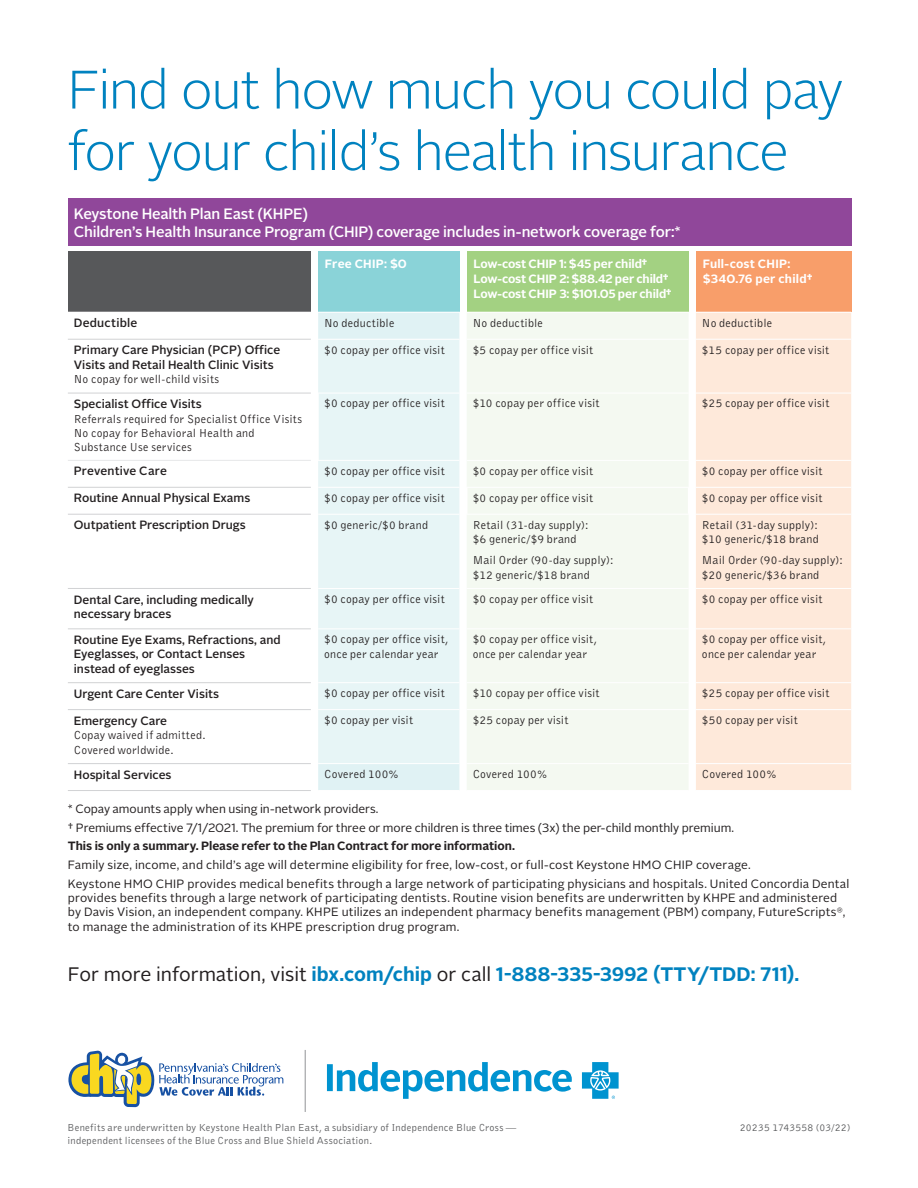
<style>
.page{position:relative;width:918px;height:1188px;background:#fff}
.page>*{position:absolute;margin:0;border:0;box-sizing:border-box;transform-origin:0 0}
.t1{font:300 54px/61.5px "Alright Sans";letter-spacing:-.03em;color:#0082bf}
.t2{font:700 19.5px "Alright Sans";letter-spacing:-.005em;color:#0082bf}
.t3{font:500 15px/18px "Alright Sans";letter-spacing:-.015em;color:#fff}
.t4{font:12px/14.4px "Bell Gothic";letter-spacing:.015em;color:#231f20}
.t5{font:12px/14.4px "Alright Sans";letter-spacing:.015em;color:#231f20}
.t6{font:500 12px/14.4px "Alright Sans";color:#231f20}
.t7{font:12px/18.8px "Alright Sans";letter-spacing:-.005em;color:#231f20}
.t8{font:700 12px/15px "Alright Sans";letter-spacing:-.01em;color:#fff}
.t9{font:700 12px "Alright Sans";letter-spacing:-.005em;color:#231f20}
.t10{font:700 12px/15px "Alright Sans";letter-spacing:.02em;color:#fff}
.t11{font:700 12px "Alright Sans";letter-spacing:.015em;color:#fff}
.t12{font:500 12px "Alright Sans";letter-spacing:.02em;color:#231f20}
.t13{font:10.5px/12.6px "Bell Gothic";letter-spacing:.025em;color:#57585a}
.s1{font-weight:400;color:#231f20}
</style>
<div class="page">
<div style="left:68px;top:199px;width:783px;height:47px;background:#90479a"></div>
<div style="left:68px;top:252px;width:243px;height:60px;background:#57585a"></div>
<div style="left:318px;top:252px;width:141px;height:60px;background:#8ad3d8"></div>
<div style="left:467px;top:252px;width:222px;height:60px;background:#a3d182"></div>
<div style="left:696px;top:252px;width:155px;height:60px;background:#f89e6a"></div>
<div style="left:318px;top:313px;width:141px;height:477px;background:#e0f2f4"></div>
<div style="left:467px;top:313px;width:221px;height:477px;background:#f4f9f1"></div>
<div style="left:696px;top:313px;width:155px;height:477px;background:#fee9da"></div>
<div style="left:318px;top:340px;width:141px;height:423px;background:#e7f5f6"></div>
<hr style="left:466px;top:487px;width:223px;height:1px;background:#fff">
<hr style="left:466px;top:514px;width:223px;height:1px;background:#fff">
<hr style="left:467px;top:588px;width:222px;height:1px;background:#fff">
<hr style="left:467px;top:628px;width:222px;height:1px;background:#fff">
<hr style="left:696px;top:339px;width:155px;height:1px;background:#fff">
<hr style="left:696px;top:460px;width:155px;height:1px;background:#fff">
<hr style="left:696px;top:487px;width:155px;height:1px;background:#fff">
<hr style="left:696px;top:514px;width:155px;height:1px;background:#fff">
<hr style="left:696px;top:588px;width:155px;height:1px;background:#fff">
<hr style="left:696px;top:628px;width:155px;height:1px;background:#fff">
<hr style="left:696px;top:682px;width:155px;height:1px;background:#fff">
<hr style="left:696px;top:763px;width:155px;height:1px;background:#fff">
<hr style="left:696px;top:393px;width:155px;height:1px;background:#fff">
<hr style="left:696px;top:709px;width:155px;height:1px;background:#fff">
<hr style="left:318px;top:339px;width:141px;height:1px;background:#fff">
<hr style="left:318px;top:393px;width:141px;height:1px;background:#fff">
<hr style="left:318px;top:460px;width:141px;height:1px;background:#fff">
<hr style="left:318px;top:487px;width:141px;height:1px;background:#fff">
<hr style="left:318px;top:514px;width:141px;height:1px;background:#fff">
<hr style="left:318px;top:588px;width:141px;height:1px;background:#fff">
<hr style="left:318px;top:628px;width:141px;height:1px;background:#fff">
<hr style="left:318px;top:763px;width:141px;height:1px;background:#fff">
<hr style="left:318px;top:682px;width:141px;height:1px;background:#fff">
<hr style="left:318px;top:709px;width:141px;height:1px;background:#fff">
<hr style="left:68px;top:588px;width:243px;height:1px;background:#d1d2d4">
<hr style="left:68px;top:628px;width:243px;height:1px;background:#d1d2d4">
<hr style="left:68px;top:709px;width:243px;height:1px;background:#d1d2d4">
<hr style="left:68px;top:763px;width:243px;height:1px;background:#d1d2d4">
<hr style="left:68px;top:790px;width:243px;height:1px;background:#d1d2d4">
<hr style="left:68px;top:339px;width:243px;height:1px;background:#d1d2d4">
<hr style="left:68px;top:487px;width:243px;height:1px;background:#d1d2d4">
<hr style="left:68px;top:514px;width:243px;height:1px;background:#d1d2d4">
<hr style="left:68px;top:682px;width:243px;height:1px;background:#d1d2d4">
<hr style="left:68px;top:393px;width:243px;height:1px;background:#d1d2d4">
<hr style="left:68px;top:460px;width:243px;height:1px;background:#e6e7e9">
<hr style="left:318px;top:393px;width:1px;height:67px;background:#fff">
<hr style="left:467px;top:460px;width:222px;height:1px;background:#fff">
<hr style="left:467px;top:393px;width:222px;height:1px;background:#fff">
<hr style="left:467px;top:339px;width:222px;height:1px;background:#fff">
<hr style="left:467px;top:709px;width:222px;height:1px;background:#fff">
<hr style="left:467px;top:682px;width:222px;height:1px;background:#fff">
<hr style="left:467px;top:763px;width:222px;height:1px;background:#fff">
<svg style="left:68px;top:1050px;width:215px;height:58px"></svg>
<svg style="left:327px;top:1062px;width:292px;height:37px"></svg>
<hr style="left:305px;top:1050px;width:1px;height:62px;background:#939598">
<h1 class="t1" style="left:68px;top:60px;width:777px">Find out how much you could pay for your child’s health insurance</h1>
<p class="t3" style="left:74px;top:205px;width:608px">Keystone Health Plan East (KHPE)<br>Children’s Health Insurance Program (CHIP) coverage includes in-network coverage for:*</p>
<p class="t11" style="left:325px;top:255px;width:84px">Free CHIP: $0</p>
<p class="t8" style="left:473px;top:256px;width:200px">Low-cost CHIP 1: $45 per child†<br>Low-cost CHIP 2: $88.42 per child†<br>Low-cost CHIP 3: $101.05 per child†</p>
<p class="t10" style="left:703px;top:256px;width:111px">Full-cost CHIP: $340.76 per child†</p>
<p class="t12" style="left:74px;top:315px;width:65px">Deductible</p>
<p class="t4" style="left:324px;top:315px;width:72px">No deductible</p>
<p class="t4" style="left:473px;top:315px;width:72px">No deductible</p>
<p class="t4" style="left:702px;top:315px;width:72px">No deductible</p>
<p class="t6" style="left:74px;top:343px;width:208px">Primary Care Physician (PCP) Office<br>Visits and Retail Health Clinic Visits</p>
<p class="t4" style="left:74px;top:372px;width:147px">No copay for well-child visits</p>
<p class="t4" style="left:324px;top:342px;width:122px">$0 copay per office visit</p>
<p class="t4" style="left:473px;top:342px;width:122px">$5 copay per office visit</p>
<p class="t4" style="left:702px;top:342px;width:129px">$15 copay per office visit</p>
<p class="t6" style="left:74px;top:397px;width:129px">Specialist Office Visits</p>
<p class="t4" style="left:74px;top:411px;width:230px">Referrals required for Specialist Office Visits<br>No copay for Behavioral Health and<br>Substance Use services</p>
<p class="t4" style="left:324px;top:396px;width:122px">$0 copay per office visit</p>
<p class="t4" style="left:473px;top:396px;width:128px">$10 copay per office visit</p>
<p class="t4" style="left:702px;top:396px;width:129px">$25 copay per office visit</p>
<p class="t6" style="left:74px;top:464px;width:95px">Preventive Care</p>
<p class="t4" style="left:324px;top:463px;width:122px">$0 copay per office visit</p>
<p class="t4" style="left:473px;top:463px;width:122px">$0 copay per office visit</p>
<p class="t4" style="left:702px;top:463px;width:122px">$0 copay per office visit</p>
<p class="t6" style="left:74px;top:491px;width:178px">Routine Annual Physical Exams</p>
<p class="t4" style="left:324px;top:490px;width:122px">$0 copay per office visit</p>
<p class="t4" style="left:473px;top:490px;width:122px">$0 copay per office visit</p>
<p class="t4" style="left:702px;top:490px;width:122px">$0 copay per office visit</p>
<p class="t6" style="left:74px;top:518px;width:173px">Outpatient Prescription Drugs</p>
<p class="t4" style="left:324px;top:517px;width:105px">$0 generic/$0 brand</p>
<p class="t4" style="left:473px;top:517px;width:117px">Retail (31-day supply): $6 generic/$9 brand</p>
<p class="t4" style="left:473px;top:553px;width:142px">Mail Order (90-day supply): $12 generic/$18 brand</p>
<p class="t4" style="left:702px;top:517px;width:118px">Retail (31-day supply): $10 generic/$18 brand</p>
<p class="t4" style="left:702px;top:553px;width:142px">Mail Order (90-day supply): $20 generic/$36 brand</p>
<p class="t6" style="left:74px;top:592px;width:182px">Dental Care, including medically necessary braces</p>
<p class="t4" style="left:324px;top:591px;width:122px">$0 copay per office visit</p>
<p class="t4" style="left:473px;top:591px;width:122px">$0 copay per office visit</p>
<p class="t4" style="left:702px;top:591px;width:122px">$0 copay per office visit</p>
<p class="t6" style="left:74px;top:633px;width:208px">Routine Eye Exams, Refractions, and<br>Eyeglasses, or Contact Lenses instead of eyeglasses</p>
<p class="t4" style="left:324px;top:632px;width:126px">$0 copay per office visit, once per calendar year</p>
<p class="t4" style="left:473px;top:632px;width:126px">$0 copay per office visit, once per calendar year</p>
<p class="t4" style="left:702px;top:632px;width:126px">$0 copay per office visit, once per calendar year</p>
<p class="t6" style="left:74px;top:687px;width:147px">Urgent Care Center Visits</p>
<p class="t4" style="left:324px;top:686px;width:122px">$0 copay per office visit</p>
<p class="t4" style="left:473px;top:686px;width:128px">$10 copay per office visit</p>
<p class="t4" style="left:702px;top:686px;width:129px">$25 copay per office visit</p>
<p class="t6" style="left:74px;top:713px;width:95px">Emergency Care</p>
<p class="t4" style="left:74px;top:728px;width:133px">Copay waived if admitted.<br>Covered worldwide.</p>
<p class="t4" style="left:324px;top:713px;width:90px">$0 copay per visit</p>
<p class="t4" style="left:473px;top:713px;width:97px">$25 copay per visit</p>
<p class="t4" style="left:702px;top:713px;width:97px">$50 copay per visit</p>
<p class="t6" style="left:74px;top:767px;width:99px">Hospital Services</p>
<p class="t4" style="left:324px;top:767px;width:76px">Covered 100%</p>
<p class="t4" style="left:473px;top:767px;width:76px">Covered 100%</p>
<p class="t4" style="left:702px;top:767px;width:76px">Covered 100%</p>
<p class="t7" style="left:68px;top:799px;width:668px">* Copay amounts apply when using in-network providers.<br>† Premiums effective 7/1/2021. The premium for three or more children is three times (3x) the per-child monthly premium.</p>
<p class="t9" style="left:68px;top:838px;width:449px">This is only a summary. Please refer to the Plan Contract for more information.</p>
<p class="t5" style="left:68px;top:856px;width:783px;line-height:18.8px">Family size, income, and child’s age will determine eligibility for free, low-cost, or full-cost Keystone HMO CHIP coverage.<br>Keystone HMO CHIP provides medical benefits through a large network of participating physicians and hospitals. United Concordia Dental</p>
<p class="t5" style="left:68px;top:891px;width:779px">provides benefits through a large network of participating dentists. Routine vision benefits are underwritten by KHPE and administered by Davis Vision, an independent company. KHPE utilizes an independent pharmacy benefits management (PBM) company, FutureScripts<sup>®</sup>, to manage the administration of its KHPE prescription drug program.</p>
<h2 class="t2" style="left:68px;top:961px;width:733px"><span class="s1">For more information, visit</span> ibx.com/chip <span class="s1">or call</span> 1-888-335-3992 (TTY/TDD: 711).</h2>
<p class="t13" style="left:68px;top:1121px;width:450px">Benefits are underwritten by Keystone Health Plan East, a subsidiary of Independence Blue Cross — independent licensees of the Blue Cross and Blue Shield Association.</p>
<p class="t13" style="left:740px;top:1121px;width:112px">20235 1743558 (03/22)</p>
</div>
